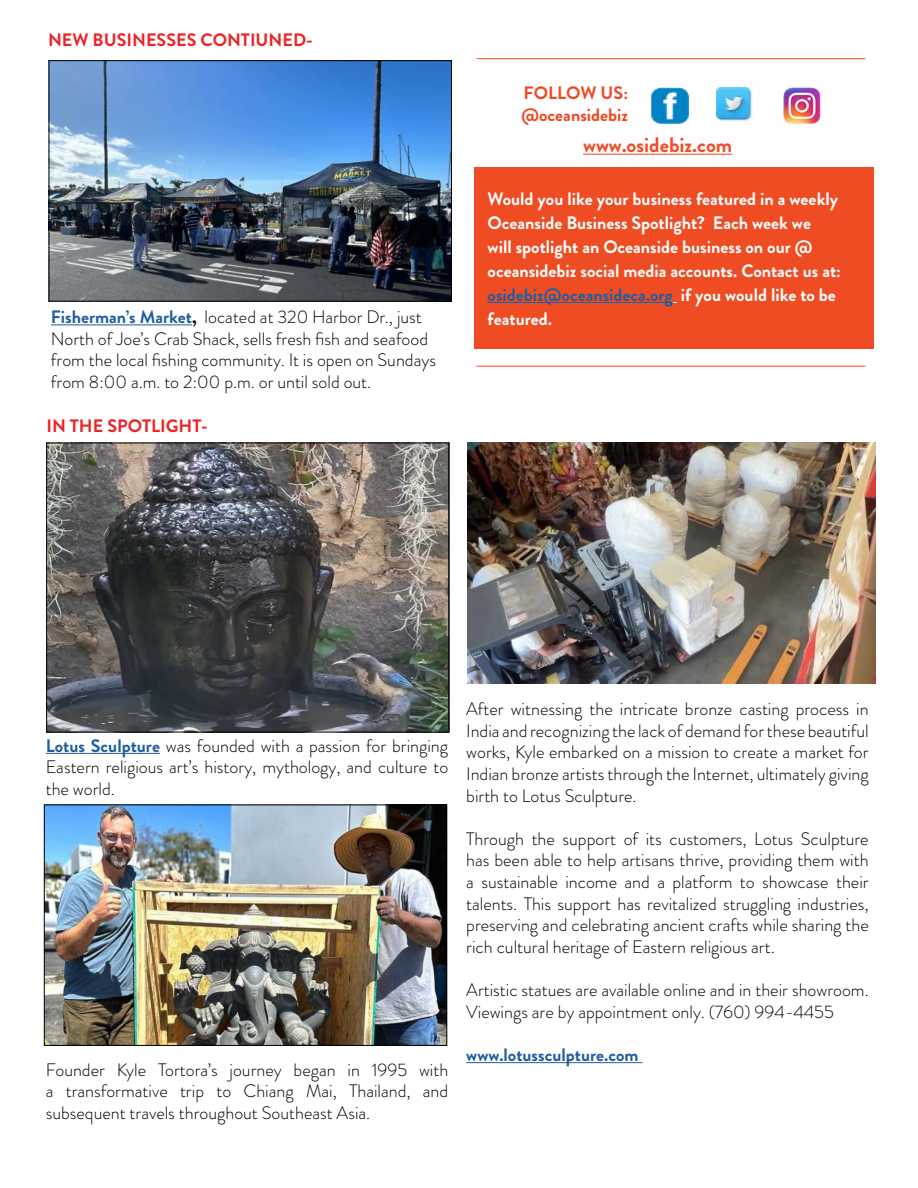
<style>
.page{position:relative;width:918px;height:1188px;background:#fff}
.page>*{position:absolute;margin:0;border:0;box-sizing:border-box;transform-origin:0 0}
.t1{font:700 21px "Brandon Grotesque";color:#f04c25}
.t2{font:300 18px/21.6px "Brandon Grotesque";color:#000;text-align:justify}
.t3{font:700 18px/24px "Brandon Grotesque";color:#fff}
.t4{font:700 18px "Brandon Grotesque";color:#ec2426}
.t5{font:700 18px "Brandon Grotesque";color:#215e9e}
.t6{font:700 18px "Brandon Grotesque";color:#ef4924}
.s1{font-weight:700;color:#215e9e}
.s2{font-weight:700}
.s3{color:#215e9e}
</style>
<div class="page">
<hr style="left:46px;top:753px;width:114px;height:1px;background:#215e9e">
<hr style="left:466px;top:1062px;width:176px;height:1px;background:#215e9e">
<img style="left:51px;top:62px;width:399px;height:237px">
<div style="left:49px;top:60px;width:403px;height:241px;border:1px solid #000"></div>
<hr style="left:51px;top:324px;width:141px;height:1px;background:#215e9e">
<hr style="left:477px;top:58px;width:388px;height:1px;background:#fe4815">
<div style="left:474px;top:167px;width:400px;height:181px;background:#f04c23"></div>
<hr style="left:488px;top:302px;width:185px;height:1px;background:#215e9e">
<img style="left:650px;top:87px;width:38px;height:36px">
<img style="left:716px;top:87px;width:36px;height:34px">
<img style="left:783px;top:87px;width:38px;height:37px">
<hr style="left:583px;top:154px;width:149px;height:1px;background:#f04c25">
<img style="left:48px;top:445px;width:399px;height:285px">
<div style="left:46px;top:443px;width:403px;height:289px;border:1px solid #000"></div>
<img style="left:46px;top:807px;width:399px;height:237px">
<div style="left:44px;top:805px;width:403px;height:241px;border:1px solid #000"></div>
<hr style="left:477px;top:366px;width:388px;height:1px;background:#fe4815">
<img style="left:468px;top:443px;width:407px;height:241px">
<p class="t4" style="left:48px;top:27px;width:266px">NEW BUSINESSES CONTIUNED-</p>
<p class="t2" style="left:51px;top:306px;width:387px;text-align:left"><span class="s1">Fisherman’s Market</span><span class="s2">,</span> located at 320 Harbor Dr., just North of Joe’s Crab Shack, sells fresh fish and seafood from the local fishing community. It is open on Sundays from 8:00 a.m. to 2:00 p.m. or until sold out.</p>
<p class="t4" style="left:46px;top:414px;width:163px">IN THE SPOTLIGHT-</p>
<p class="t6" style="left:524px;top:81px;width:106px">FOLLOW US:</p>
<p class="t6" style="left:521px;top:102px;width:108px">@oceansidebiz</p>
<p class="t1" style="left:583px;top:130px;width:151px">www.osidebiz.com</p>
<p class="t3" style="left:488px;top:187px;width:355px">Would you like your business featured in a weekly Oceanside Business Spotlight? Each week we<br>will spotlight an Oceanside business on our @ oceansidebiz social media accounts. Contact us at: <span class="s3">osidebiz@oceansideca.org</span> if you would like to be featured.</p>
<p class="t2" style="left:46px;top:735px;width:404px"><span class="s1">Lotus Sculpture</span> was founded with a passion for bringing Eastern religious art’s history, mythology, and culture to the world.</p>
<p class="t2" style="left:46px;top:1059px;width:404px">Founder Kyle Tortora’s journey began in 1995 with a transformative trip to Chiang Mai, Thailand, and subsequent travels throughout Southeast Asia.</p>
<p class="t2" style="left:466px;top:698px;width:404px">After witnessing the intricate bronze casting process in India and recognizing the lack of demand for these beautiful works, Kyle embarked on a mission to create a market for Indian bronze artists through the Internet, ultimately giving birth to Lotus Sculpture.</p>
<p class="t2" style="left:466px;top:828px;width:404px">Through the support of its customers, Lotus Sculpture has been able to help artisans thrive, providing them with a sustainable income and a platform to showcase their talents. This support has revitalized struggling industries, preserving and celebrating ancient crafts while sharing the rich cultural heritage of Eastern religious art.</p>
<p class="t2" style="left:466px;top:979px;width:404px">Artistic statues are available online and in their showroom.<br>Viewings are by appointment only. (760) 994-4455</p>
<p class="t5" style="left:466px;top:1042px;width:174px">www.lotussculpture.com</p>
</div>
